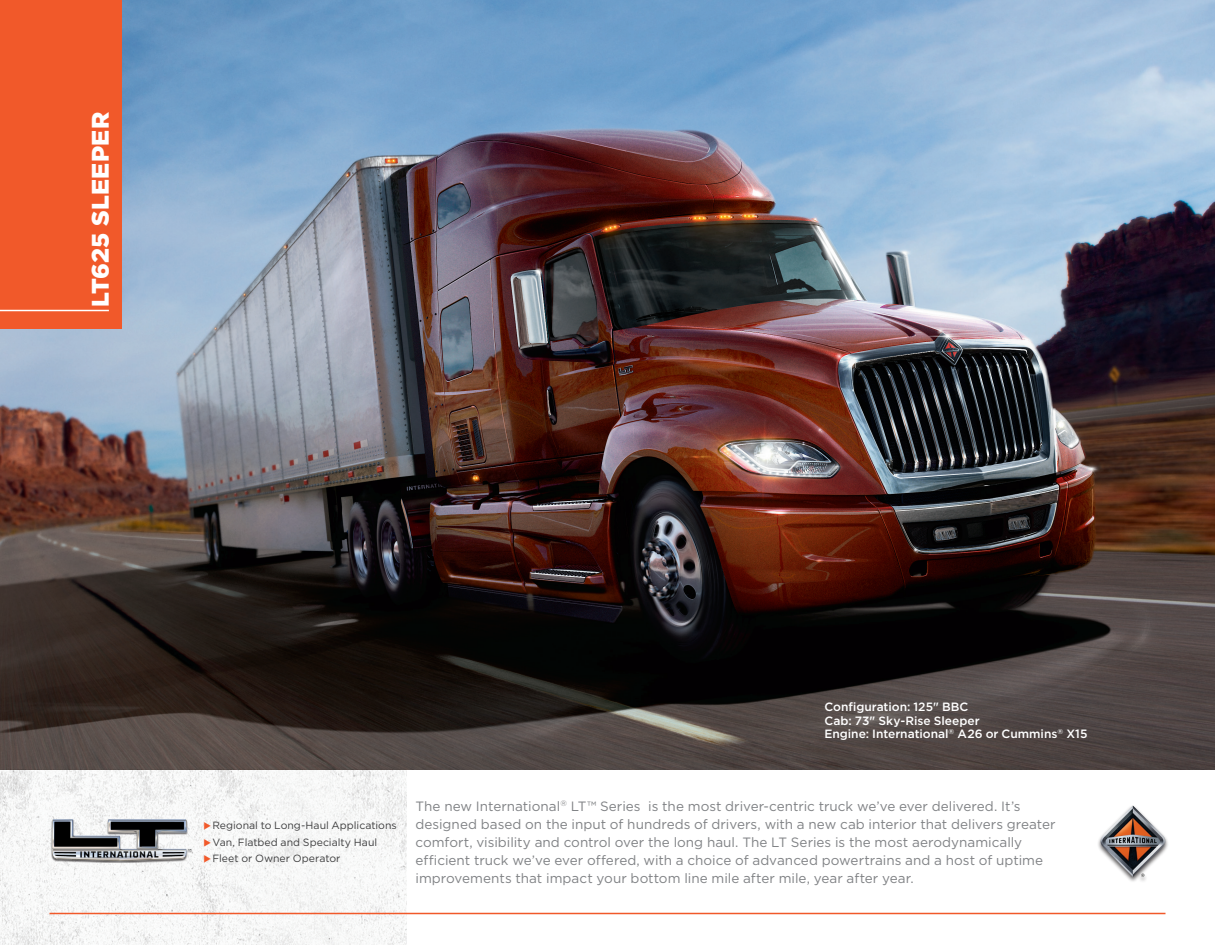
<style>
.page{position:relative;width:1215px;height:945px;background:#fff}
.page>*{position:absolute;margin:0;border:0;box-sizing:border-box;transform-origin:0 0}
.t1{font:900 24px "Gotham";letter-spacing:.005em;color:#fff}
.t2{font:13.5px/18px "Gotham";color:#808285}
.t3{font:500 12px/13.5px "Gotham";color:#fff}
.t4{font:10.5px "Gotham";color:#3e3e3f}
.s1{color:#f1592a}
</style>
<div class="page">
<img style="left:0;top:0;width:1215px;height:770px">
<img style="left:0;top:770px;width:406px;height:175px">
<hr style="left:50px;top:913px;width:1116px;height:1px;background:#f1592a">
<div style="left:51px;top:820px;width:142px;height:43px;background:#231f20;opacity:.75"></div>
<img style="left:50px;top:818px;width:144px;height:44px">
<div style="left:0;top:0;width:122px;height:328px;background:#f1592a"></div>
<hr style="left:0;top:310px;width:109px;height:1px;background:#fff">
<div style="left:1097px;top:804px;width:72px;height:79px;background:#231f20;opacity:.75"></div>
<img style="left:1101px;top:835px;width:65px;height:42px">
<h1 class="t1" style="left:87px;top:307px;width:196px;rotate:-90deg">LT625 SLEEPER</h1>
<p class="t3" style="left:824px;top:700px;width:265px">Configuration: 125" BBC<br>Cab: 73" Sky-Rise Sleeper<br>Engine: International<sup>®</sup> A26 or Cummins<sup>®</sup> X15</p>
<p class="t4" style="left:203px;top:819px;width:195px"><span class="s1">◆</span>Regional to Long-Haul Applications</p>
<p class="t4" style="left:203px;top:836px;width:175px"><span class="s1">◆</span>Van, Flatbed and Specialty Haul</p>
<p class="t4" style="left:203px;top:852px;width:139px"><span class="s1">◆</span>Fleet or Owner Operator</p>
<p class="t2" style="left:416px;top:797px;width:642px">The new International<sup>®</sup> LT™ Series is the most driver-centric truck we’ve ever delivered. It’s designed based on the input of hundreds of drivers, with a new cab interior that delivers greater comfort, visibility and control over the long haul. The LT Series is the most aerodynamically efficient truck we’ve ever offered, with a choice of advanced powertrains and a host of uptime improvements that impact your bottom line mile after mile, year after year.</p>
</div>
